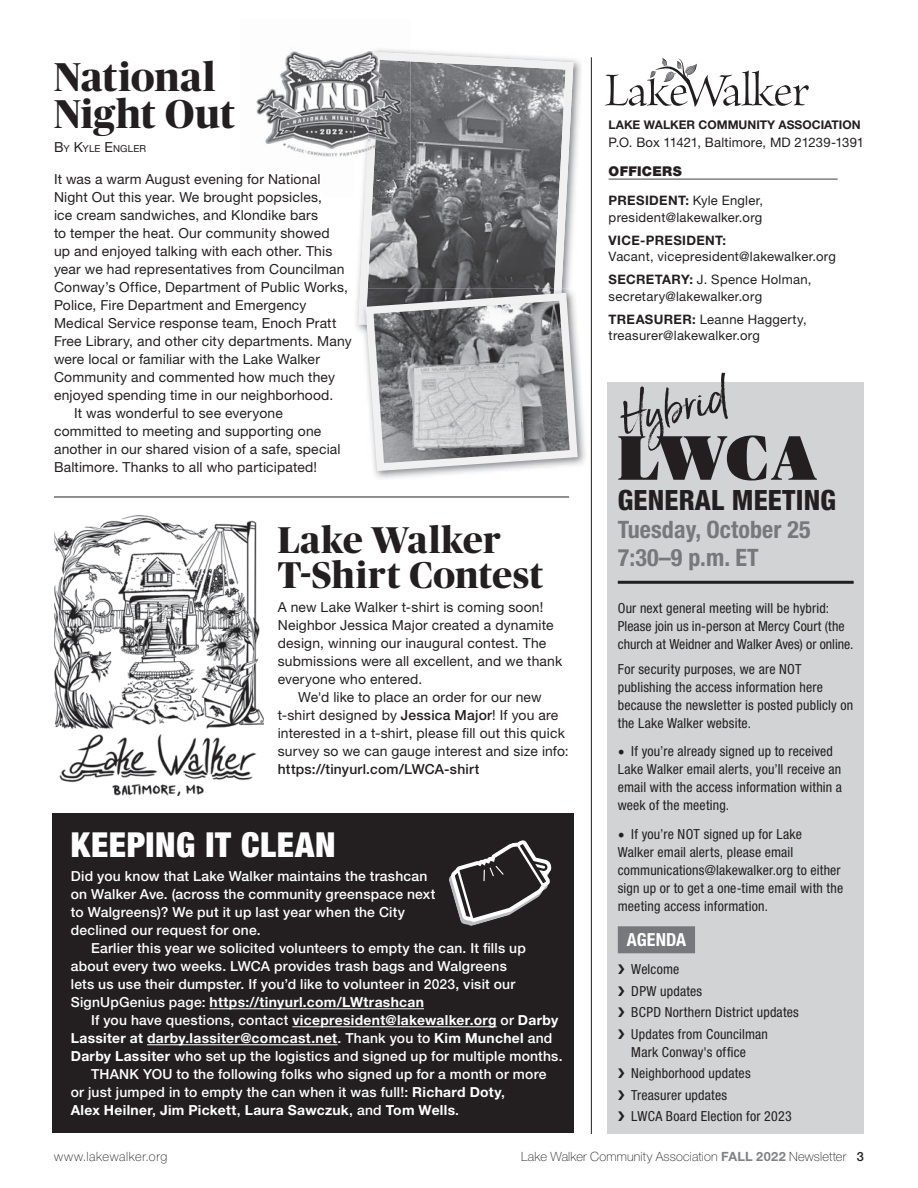
<style>
.page{position:relative;width:918px;height:1188px;background:#fff}
.page>*{position:absolute;margin:0;border:0;box-sizing:border-box;transform-origin:0 0}
.t1{font:900 62.7px "Publico Banner";color:#231f20}
.t2{font:51.3px "Brioso Pro Disp";letter-spacing:-.015em;color:#231f20}
.t3{font:45.15px "Born Ready";color:#231f20}
.t4{font:700 40.2px/37px "Publico Banner";letter-spacing:.01em;color:#231f20}
.t5{font:700 37.2px/34.8px "Publico Banner";letter-spacing:.02em;color:#231f20}
.t6{font:900 condensed 34.5px "Helvetica Neue LT Std";letter-spacing:.02em;color:#fff}
.t7{font:800 condensed 28.05px "Helvetica Neue LT Std";letter-spacing:.005em;color:#231f20}
.t8{font:700 condensed 24px/28.2px "Helvetica Neue LT Std";letter-spacing:.005em;color:#77787b}
.t9{font:700 condensed 18px "Helvetica Neue LT Std";letter-spacing:.005em;color:#fff}
.t10{font:13.8px "Helvetica Neue LT Std";letter-spacing:.015em;color:#231f20}
.t11{font:condensed 13.8px/18px "Helvetica Neue LT Std";letter-spacing:.01em;color:#231f20}
.t12{font:500 13.8px/18px "Helvetica Neue LT Std";letter-spacing:.015em;color:#fff}
.t13{font:700 13.8px "Helvetica Neue LT Std";letter-spacing:.02em;color:#fff}
.t14{font:500 13.8px "Helvetica Neue LT Std";letter-spacing:.015em;color:#231f20}
.t15{font:900 13.5px "Helvetica Neue LT Std";letter-spacing:.02em;color:#231f20}
.t16{font:13.2px "Helvetica Neue LT Std";letter-spacing:.01em;color:#231f20}
.t17{font:13.05px/23px "Helvetica Neue LT Std";letter-spacing:.02em;color:#231f20}
.t18{font:700 13.05px "Helvetica Neue LT Std";letter-spacing:.03em;color:#231f20}
.t19{font:100 12.75px "Helvetica Neue LT Std";letter-spacing:.015em;color:#231f20}
.t20{font:100 12.75px "Helvetica Neue LT Std";letter-spacing:.045em;color:#231f20}
.t21{font:700 12px "Helvetica Neue LT Std";color:#231f20}
.t22{font:9.75px "Helvetica Neue LT Std";letter-spacing:.02em;color:#231f20}
.s1{font-size:13.8px}
.s2{font-weight:500}
.s3{font-weight:700}
.s4{font-family:"Minion Pro";font-stretch:normal;font-size:18px}
.s5{font-weight:700;color:#808285}
</style>
<div class="page">
<div style="left:52px;top:813px;width:521px;height:320px;background:#231f20"></div>
<div style="left:608px;top:382px;width:256px;height:752px;background:#d1d3d4"></div>
<svg style="left:605px;top:58px;width:127px;height:49px"></svg>
<hr style="left:609px;top:178px;width:229px;height:2px;background:#77787b">
<div style="left:618px;top:926px;width:77px;height:27px;background:#77787b"></div>
<hr style="left:54px;top:497px;width:515px;height:1px;background:#231f20">
<hr style="left:591px;top:57px;width:1px;height:1077px;background:#231f20">
<hr style="left:618px;top:581px;width:236px;height:3px;background:#231f20">
<img style="left:356px;top:50px;width:226px;height:279px">
<svg style="left:358px;top:52px;width:215px;height:279px;background:#848587"></svg>
<img style="left:376px;top:415px;width:210px;height:64px">
<img style="left:361px;top:288px;width:201px;height:45px">
<svg style="left:362px;top:289px;width:220px;height:186px"></svg>
<img style="left:54px;top:515px;width:210px;height:281px">
<hr style="left:210px;top:1008px;width:214px;height:1px;background:#fff">
<hr style="left:292px;top:1026px;width:205px;height:1px;background:#fff">
<hr style="left:147px;top:1044px;width:191px;height:1px;background:#fff">
<svg style="left:449px;top:840px;width:103px;height:86px"></svg>
<img style="left:256px;top:51px;width:98px;height:106px">
<img style="left:354px;top:49px;width:56px;height:149px">
<img style="left:365px;top:52px;width:45px;height:146px">
<h3 class="t4" style="left:54px;top:58px;width:182px">National<br>Night Out</h3>
<p class="t22" style="left:54px;top:143px;width:94px"><span class="s1">B</span>Y <span class="s1">K</span>YLE <span class="s1">E</span>NGLER</p>
<p class="t10" style="left:54px;top:174px;width:268px">It was a warm August evening for National</p>
<p class="t10" style="left:54px;top:192px;width:270px">Night Out this year. We brought popsicles,</p>
<p class="t10" style="left:54px;top:210px;width:266px">ice cream sandwiches, and Klondike bars</p>
<p class="t10" style="left:54px;top:228px;width:277px">to temper the heat. Our community showed</p>
<p class="t10" style="left:54px;top:246px;width:280px">up and enjoyed talking with each other. This</p>
<p class="t10" style="left:54px;top:264px;width:292px">year we had representatives from Councilman</p>
<p class="t10" style="left:54px;top:282px;width:295px">Conway’s Office, Department of Public Works,</p>
<p class="t10" style="left:54px;top:300px;width:254px">Police, Fire Department and Emergency</p>
<p class="t10" style="left:54px;top:318px;width:284px">Medical Service response team, Enoch Pratt</p>
<p class="t10" style="left:54px;top:336px;width:299px">Free Library, and other city departments. Many</p>
<p class="t10" style="left:54px;top:354px;width:267px">were local or familiar with the Lake Walker</p>
<p class="t10" style="left:54px;top:372px;width:283px">Community and commented how much they</p>
<p class="t10" style="left:54px;top:390px;width:281px">enjoyed spending time in our neighborhood.</p>
<p class="t10" style="left:74px;top:408px;width:210px">It was wonderful to see everyone</p>
<p class="t10" style="left:54px;top:426px;width:269px">committed to meeting and supporting one</p>
<p class="t10" style="left:54px;top:444px;width:288px">another in our shared vision of a safe, special</p>
<p class="t10" style="left:54px;top:462px;width:265px">Baltimore. Thanks to all who participated!</p>
<h3 class="t5" style="left:278px;top:523px;width:267px">Lake Walker<br>T-Shirt Contest</h3>
<p class="t10" style="left:278px;top:603px;width:267px">A new Lake Walker t-shirt is coming soon!</p>
<p class="t10" style="left:278px;top:621px;width:277px">Neighbor Jessica Major created a dynamite</p>
<p class="t10" style="left:278px;top:639px;width:270px">design, winning our inaugural contest. The</p>
<p class="t10" style="left:278px;top:657px;width:286px">submissions were all excellent, and we thank</p>
<p class="t10" style="left:278px;top:675px;width:146px">everyone who entered.</p>
<p class="t10" style="left:298px;top:693px;width:245px">We'd like to place an order for our new</p>
<p class="t10" style="left:278px;top:711px;width:282px">t-shirt designed by <span class="s2">Jessica Major</span>! If you are</p>
<p class="t10" style="left:278px;top:729px;width:289px">interested in a t-shirt, please fill out this quick</p>
<p class="t10" style="left:278px;top:747px;width:292px">survey so we can gauge interest and size info:</p>
<p class="t14" style="left:278px;top:765px;width:203px">https://tinyurl.com/LWCA-shirt</p>
<h3 class="t6" style="left:71px;top:825px;width:266px">KEEPING IT CLEAN</h3>
<p class="t12" style="left:71px;top:869px;width:366px">Did you know that Lake Walker maintains the trashcan on Walker Ave. (across the community greenspace next to Walgreens)? We put it up last year when the City declined our request for one.</p>
<p class="t12" style="left:71px;top:941px;width:457px;text-indent:20px">Earlier this year we solicited volunteers to empty the can. It fills up about every two weeks. LWCA provides trash bags and Walgreens lets us use their dumpster. If you’d like to volunteer in 2023, visit our SignUpGenius page: <span class="s3">https://tinyurl.com/LWtrashcan</span></p>
<p class="t13" style="left:91px;top:1016px;width:469px"><span class="s2">If you have questions, contact</span> vicepresident@lakewalker.org <span class="s2">or</span> Darby</p>
<p class="t13" style="left:71px;top:1034px;width:483px">Lassiter at darby.lassiter@comcast.net<span class="s2">. Thank you to</span> Kim Munchel <span class="s2">and</span></p>
<p class="t12" style="left:71px;top:1049px;width:493px"><span class="s3">Darby Lassiter</span> who set up the logistics and signed up for multiple months.</p>
<p class="t12" style="left:91px;top:1067px;width:457px">THANK YOU to the following folks who signed up for a month or more</p>
<p class="t12" style="left:71px;top:1085px;width:436px">or just jumped in to empty the can when it was full!: <span class="s3">Richard Doty</span>,</p>
<p class="t13" style="left:71px;top:1106px;width:390px">Alex Heilner<span class="s2">,</span> Jim Pickett<span class="s2">,</span> Laura Sawczuk<span class="s2">, and</span> Tom Wells<span class="s2">.</span></p>
<h2 class="t2" style="left:722px;top:57px;width:89px">alker</h2>
<p class="t21" style="left:609px;top:121px;width:253px">LAKE WALKER COMMUNITY ASSOCIATION</p>
<p class="t16" style="left:609px;top:138px;width:257px">P.O. Box 11421, Baltimore, MD 21239-1391</p>
<p class="t15" style="left:609px;top:163px;width:75px">OFFICERS</p>
<p class="t17" style="left:609px;top:194px;width:156px;line-height:16.5px"><span class="s3">PRESIDENT:</span> Kyle Engler, president@lakewalker.org</p>
<p class="t18" style="left:609px;top:235px;width:119px">VICE-PRESIDENT:</p>
<p class="t17" style="left:609px;top:247px;width:229px">Vacant, vicepresident@lakewalker.org<br><span class="s3">SECRETARY:</span> J. Spence Holman,</p>
<p class="t17" style="left:609px;top:286px;width:200px">secretary@lakewalker.org<br><span class="s3">TREASURER:</span> Leanne Haggerty,</p>
<p class="t17" style="left:609px;top:326px;width:153px">treasurer@lakewalker.org</p>
<h3 class="t3" style="left:616px;top:392px;width:104px;rotate:-13deg">Hybrid</h3>
<h1 class="t1" style="left:618px;top:436px;width:201px">LWCA</h1>
<h3 class="t7" style="left:618px;top:484px;width:220px">GENERAL MEETING</h3>
<h3 class="t8" style="left:618px;top:518px;width:195px">Tuesday, October 25<br>7:30–9 p.m. ET</h3>
<p class="t11" style="left:618px;top:601px;width:237px">Our next general meeting will be hybrid:<br>Please join us in-person at Mercy Court (the church at Weidner and Walker Aves) or online.</p>
<p class="t11" style="left:618px;top:662px;width:237px">For security purposes, we are NOT publishing the access information here because the newsletter is posted publicly on the Lake Walker website.</p>
<p class="t11" style="left:618px;top:744px;width:226px"><span class="s4">•</span> If you’re already signed up to received Lake Walker email alerts, you’ll receive an email with the access information within a week of the meeting.</p>
<p class="t11" style="left:618px;top:826px;width:227px"><span class="s4">•</span> If you’re NOT signed up for Lake<br>Walker email alerts, please email communications@lakewalker.org to either sign up or to get a one-time email with the meeting access information.</p>
<h3 class="t9" style="left:627px;top:933px;width:61px">AGENDA</h3>
<p class="t11" style="left:618px;top:960px;width:183px;line-height:21.5px">❯ Welcome<br>❯ DPW updates<br>❯ BCPD Northern District updates ❯ Updates from Councilman</p>
<p class="t11" style="left:618px;top:1043px;width:176px;line-height:21.5px;text-indent:14px">Mark Conway's office<br>❯ Neighborhood updates<br>❯ Treasurer updates<br>❯ LWCA Board Election for 2023</p>
<p class="t20" style="left:54px;top:1149px;width:115px">www.lakewalker.org</p>
<p class="t19" style="left:521px;top:1149px;width:344px">Lake Walker Community Association <span class="s5">FALL 2022</span> Newsletter <span class="s2">3</span></p>
</div>
